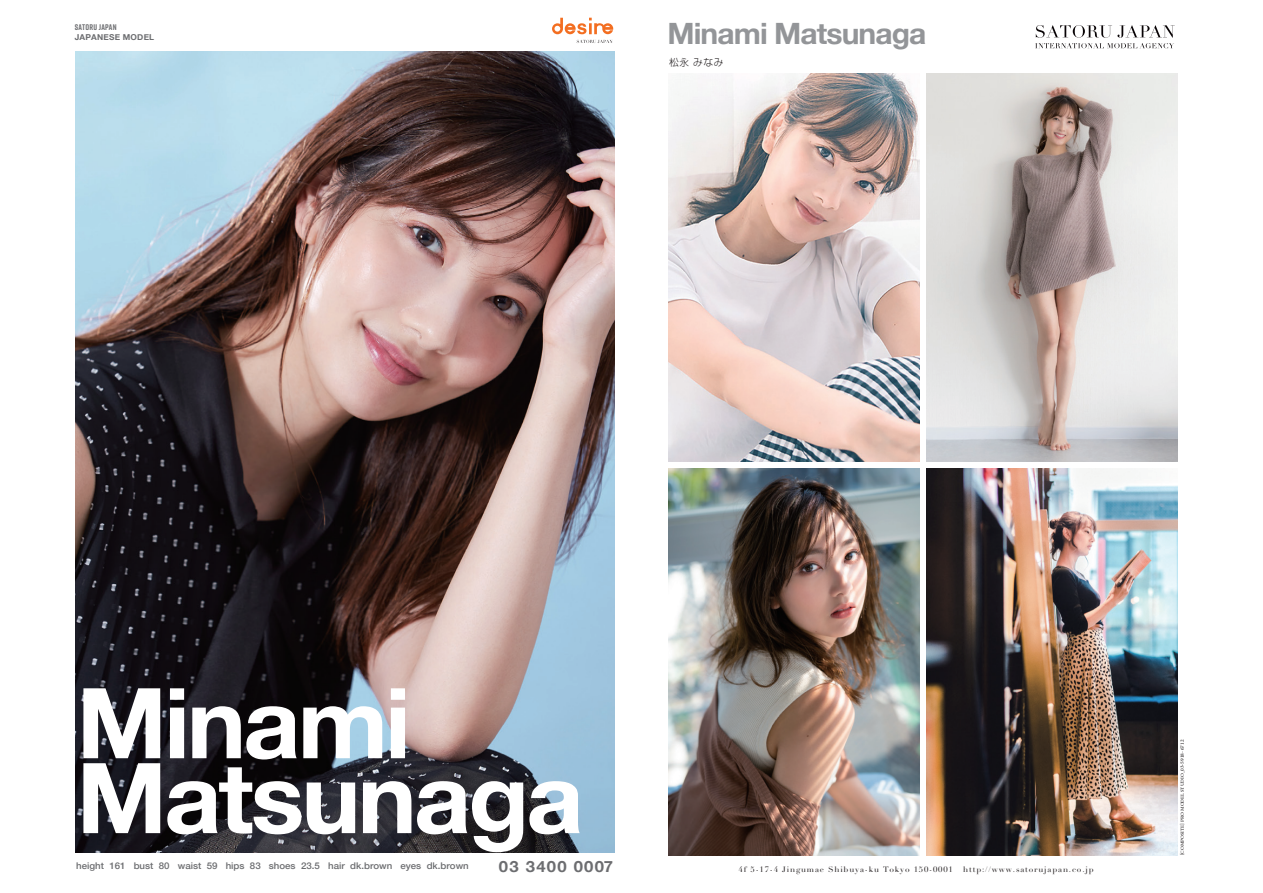
<style>
.page{position:relative;width:1263px;height:893px;background:#fff}
.page>*{position:absolute;margin:0;border:0;box-sizing:border-box;transform-origin:0 0}
.t1{font:700 97.95px/74.8px "Helvetica Neue";letter-spacing:-.03em;color:#fff}
.t2{font:700 29.4px "Helvetica Neue";letter-spacing:-.03em;color:#939598}
.t3{font:700 15.45px "Helvetica Neue";letter-spacing:.075em;color:#6c6d70;scale:1.08 1}
.t4{font:300 9.75px "Shin Go Pro";color:#231f20}
.t5{font:500 9.3px "Helvetica Neue";color:#6c6d70;scale:1.05 1}
.t6{font:700 8.1px "Helvetica Neue";letter-spacing:.025em;color:#6c6d70}
.t7{font:700 8.1px "Rift";letter-spacing:.025em;color:#6c6d70}
.t8{font:7.8px "Didot LH";letter-spacing:.1em;color:#231f20;scale:1.08 1}
.t9{font:500 4.65px "Minion Pro";letter-spacing:-.005em;color:#231f20;scale:1.11 1}
.s1{font-size:4.95px}
</style>
<div class="page">
<svg style="left:1035px;top:25px;width:140px;height:23px"></svg>
<img style="left:926px;top:468px;width:252px;height:387px">
<img style="left:926px;top:74px;width:252px;height:387px">
<img style="left:668px;top:468px;width:252px;height:387px">
<img style="left:668px;top:74px;width:252px;height:387px">
<svg style="left:577px;top:40px;width:35px;height:3px"></svg>
<img style="left:75px;top:51px;width:539px;height:801px">
<svg style="left:552px;top:18px;width:61px;height:16px"></svg>
<p class="t7" style="left:75px;top:21px;width:43px">SATORU JAPAN</p>
<p class="t6" style="left:75px;top:31px;width:81px">JAPANESE MODEL</p>
<h2 class="t2" style="left:667px;top:10px;width:260px">Minami Matsunaga</h2>
<p class="t4" style="left:669px;top:54px;width:56px">松永 みなみ</p>
<h1 class="t1" style="left:77px;top:688px;width:508px">Minami<br>Matsunaga</h1>
<p class="t5" style="left:76px;top:858px;width:375px">height 161 bust 80 waist 59 hips 83 shoes 23.5 hair dk.brown eyes dk.brown</p>
<h3 class="t3" style="left:499px;top:854px;width:107px">03 3400 0007</h3>
<p class="t8" style="left:739px;top:864px;width:200px">4f 5-17-4 Jingumae Shibuya-ku Tokyo 150-0001</p>
<p class="t8" style="left:963px;top:864px;width:122px">http://www.satorujapan.co.jp</p>
<p class="t9" style="left:1179px;top:855px;width:106px;rotate:-90deg">[COMPOSITE] PRO MODEL STUDIO_<span class="s1">03-5918-6712</span></p>
</div>
